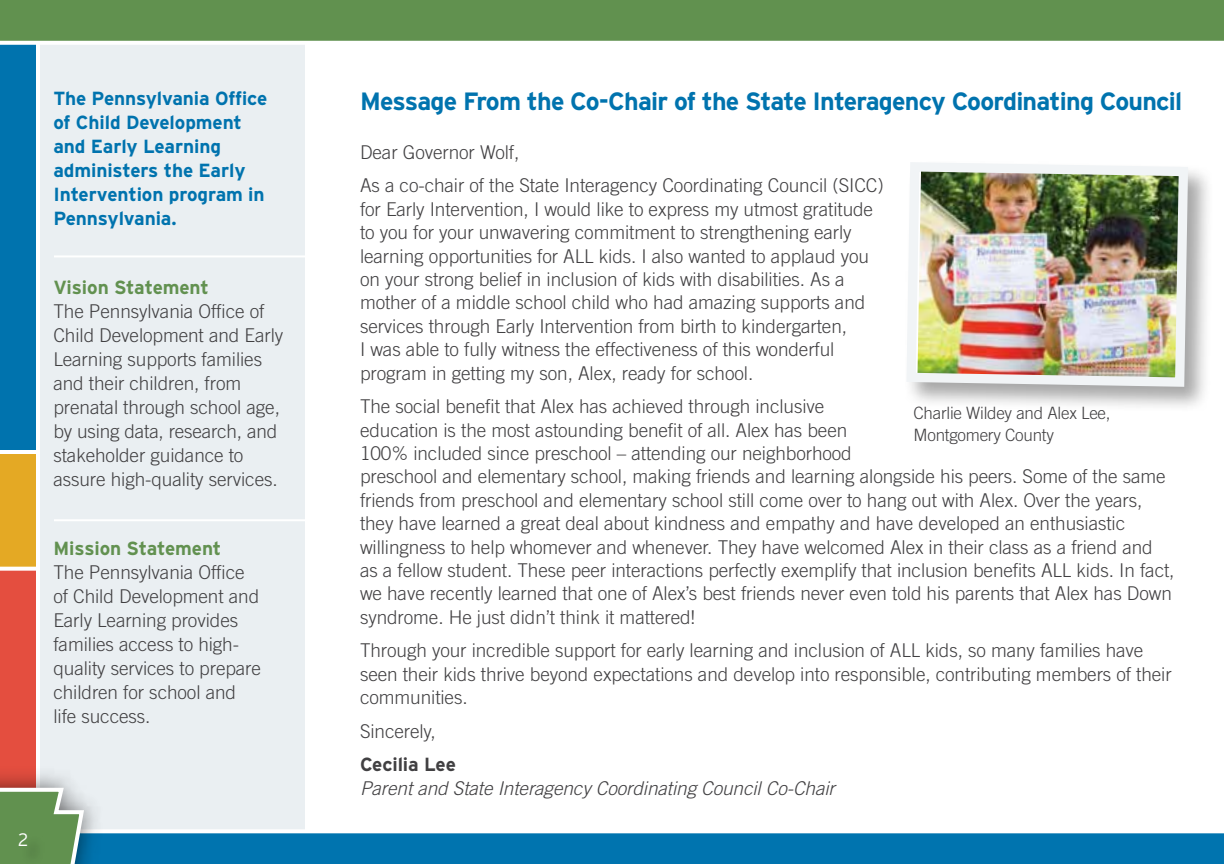
<style>
.page{position:relative;width:1224px;height:864px;background:#fff}
.page>*{position:absolute;margin:0;border:0;box-sizing:border-box;transform-origin:0 0}
.t1{font:700 25px "Interstate";letter-spacing:-.03em;color:#0073ae}
.t2{font:300 19px/23.4px "Trade Gothic";letter-spacing:-.005em;color:#414042}
.t3{font:700 19px/24px "Interstate";letter-spacing:-.005em;color:#0073ae}
.t4{font:italic 300 19px "Trade Gothic";letter-spacing:-.005em;color:#414042}
.t5{font:700 19px "Interstate";letter-spacing:-.005em;color:#629150}
.t6{font:700 19px "Interstate";letter-spacing:-.005em;color:#414042}
.t7{font:300 18px "Interstate";color:#fff}
.t8{font:300 17px/22px "Trade Gothic";letter-spacing:-.015em;color:#414042}
</style>
<div class="page">
<div style="left:0;top:0;width:305px;height:864px;background:#eaeff2"></div>
<svg style="left:86px;top:0;width:1138px;height:45px;background:#6f9b5f"></svg>
<svg style="left:117px;top:829px;width:1107px;height:35px;background:#1f85b8"></svg>
<img style="left:86px;top:803px;width:31px;height:61px">
<svg style="left:0;top:0;width:86px;height:864px"></svg>
<hr style="left:54px;top:255px;width:268px;height:2px;background:#fff">
<hr style="left:54px;top:519px;width:268px;height:2px;background:#fff">
<div style="left:20px;top:834px;width:26px;height:30px;background:#5f8f4e"></div>
<div style="left:904px;top:159px;width:311px;height:255px;background:#000;opacity:.35"></div>
<img style="left:904px;top:159px;width:289px;height:233px">
<p class="t3" style="left:53px;top:87px;width:215px">The Pennsylvania Office of Child Development and Early Learning administers the Early<br>Intervention program in<br>Pennsylvania.</p>
<p class="t5" style="left:53px;top:277px;width:157px">Vision Statement</p>
<p class="t2" style="left:53px;top:299px;width:231px;line-height:24px">The Pennsylvania Office of<br>Child Development and Early<br>Learning supports families and their children, from prenatal through school age, by using data, research, and stakeholder guidance to assure high-quality services.</p>
<p class="t5" style="left:53px;top:538px;width:169px">Mission Statement</p>
<p class="t2" style="left:53px;top:560px;width:209px;line-height:24px">The Pennsylvania Office of Child Development and<br>Early Learning provides families access to high&shy;quality services to prepare children for school and life success.</p>
<p class="t7" style="left:18px;top:830px;width:12px">2</p>
<h1 class="t1" style="left:360px;top:87px;width:824px">Message From the Co-Chair of the State Interagency Coordinating Council</h1>
<p class="t2" style="left:360px;top:135px;width:525px;line-height:33.4px">Dear Governor Wolf,<br>As a co-chair of the State Interagency Coordinating Council (SICC)</p>
<p class="t2" style="left:360px;top:197px;width:515px">for Early Intervention, I would like to express my utmost gratitude to you for your unwavering commitment to strengthening early learning opportunities for ALL kids. I also wanted to applaud you on your strong belief in inclusion of kids with disabilities. As a mother of a middle school child who had amazing supports and services through Early Intervention from birth to kindergarten,<br>I was able to fully witness the effectiveness of this wonderful program in getting my son, Alex, ready for school.</p>
<p class="t2" style="left:360px;top:394px;width:816px">The social benefit that Alex has achieved through inclusive<br>education is the most astounding benefit of all. Alex has been<br>100% included since preschool – attending our neighborhood<br>preschool and elementary school, making friends and learning alongside his peers. Some of the same friends from preschool and elementary school still come over to hang out with Alex. Over the years, they have learned a great deal about kindness and empathy and have developed an enthusiastic willingness to help whomever and whenever. They have welcomed Alex in their class as a friend and as a fellow student. These peer interactions perfectly exemplify that inclusion benefits ALL kids. In fact, we have recently learned that one of Alex’s best friends never even told his parents that Alex has Down syndrome. He just didn’t think it mattered!</p>
<p class="t2" style="left:360px;top:639px;width:813px">Through your incredible support for early learning and inclusion of ALL kids, so many families have seen their kids thrive beyond expectations and develop into responsible, contributing members of their communities.</p>
<p class="t2" style="left:360px;top:719px;width:77px">Sincerely,</p>
<p class="t6" style="left:360px;top:754px;width:97px">Cecilia Lee</p>
<p class="t4" style="left:360px;top:776px;width:476px">Parent and State Interagency Coordinating Council Co-Chair</p>
<p class="t8" style="left:914px;top:402px;width:199px">Charlie Wildey and Alex Lee,<br>Montgomery County</p>
</div>
